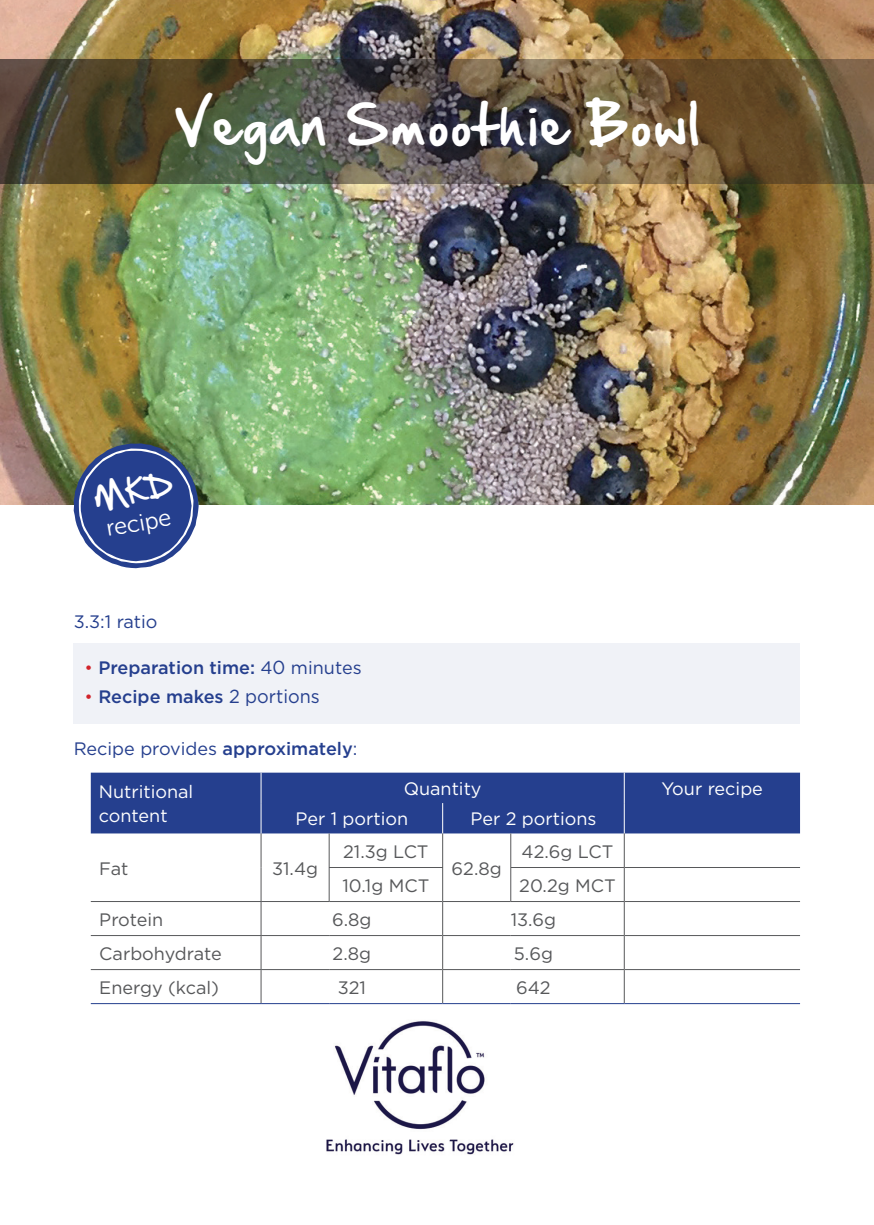
<style>
.page{position:relative;width:874px;height:1225px;background:#fff}
.page>*{position:absolute;margin:0;border:0;box-sizing:border-box;transform-origin:0 0}
.t1{font:48px "Hand Of Sean";letter-spacing:.05em;color:#fff}
.t2{font:23.8px "Museo Sans Rounded 300";color:#fff}
.t3{font:18px "Gotham";color:#57585a}
.t4{font:18px/24px "Gotham";color:#fff}
.t5{font:500 18px "Gotham";color:#253f8e}
.t6{font:18px "Gotham";color:#253f8e}
.s1{font-weight:300;color:#d1232a}
.s2{font-weight:400}
.s3{font-weight:400;font-size:18.8px}
.s4{font-weight:500}
</style>
<div class="page">
<img style="left:1px;top:0;width:872px;height:505px">
<div style="left:74px;top:644px;width:725px;height:80px;background:#f0f2f7"></div>
<img style="left:0;top:60px;width:873px;height:124px">
<div style="left:91px;top:772px;width:708px;height:61px;background:#253f8e"></div>
<hr style="left:260px;top:772px;width:1px;height:31px;background:#fff">
<hr style="left:623px;top:772px;width:1px;height:31px;background:#fff">
<hr style="left:260px;top:803px;width:1px;height:30px;background:#fff">
<hr style="left:442px;top:803px;width:1px;height:30px;background:#fff">
<hr style="left:623px;top:803px;width:1px;height:30px;background:#fff">
<hr style="left:260px;top:833px;width:1px;height:34px;background:#57585a">
<hr style="left:328px;top:833px;width:1px;height:34px;background:#57585a">
<hr style="left:442px;top:833px;width:1px;height:34px;background:#57585a">
<hr style="left:510px;top:833px;width:1px;height:34px;background:#57585a">
<hr style="left:623px;top:833px;width:1px;height:34px;background:#57585a">
<hr style="left:260px;top:867px;width:1px;height:34px;background:#57585a">
<hr style="left:328px;top:868px;width:1px;height:33px;background:#57585a">
<hr style="left:442px;top:868px;width:1px;height:33px;background:#57585a">
<hr style="left:510px;top:868px;width:1px;height:33px;background:#57585a">
<hr style="left:623px;top:868px;width:1px;height:33px;background:#57585a">
<hr style="left:260px;top:902px;width:1px;height:33px;background:#57585a">
<hr style="left:442px;top:902px;width:1px;height:33px;background:#57585a">
<hr style="left:623px;top:902px;width:1px;height:33px;background:#57585a">
<hr style="left:260px;top:936px;width:1px;height:33px;background:#57585a">
<hr style="left:442px;top:936px;width:1px;height:33px;background:#57585a">
<hr style="left:623px;top:936px;width:1px;height:33px;background:#57585a">
<hr style="left:260px;top:970px;width:1px;height:33px;background:#57585a">
<hr style="left:442px;top:970px;width:1px;height:33px;background:#57585a">
<hr style="left:623px;top:970px;width:1px;height:33px;background:#57585a">
<hr style="left:328px;top:867px;width:115px;height:1px;background:#57585a">
<hr style="left:510px;top:867px;width:114px;height:1px;background:#57585a">
<hr style="left:624px;top:867px;width:175px;height:1px;background:#57585a">
<hr style="left:91px;top:901px;width:170px;height:1px;background:#57585a">
<hr style="left:261px;top:901px;width:68px;height:1px;background:#57585a">
<hr style="left:329px;top:901px;width:113px;height:1px;background:#57585a">
<hr style="left:442px;top:901px;width:68px;height:1px;background:#57585a">
<hr style="left:510px;top:901px;width:114px;height:1px;background:#57585a">
<hr style="left:624px;top:901px;width:175px;height:1px;background:#57585a">
<hr style="left:91px;top:935px;width:170px;height:1px;background:#57585a">
<hr style="left:261px;top:935px;width:68px;height:1px;background:#57585a">
<hr style="left:329px;top:935px;width:113px;height:1px;background:#57585a">
<hr style="left:442px;top:935px;width:68px;height:1px;background:#57585a">
<hr style="left:510px;top:935px;width:114px;height:1px;background:#57585a">
<hr style="left:624px;top:935px;width:175px;height:1px;background:#57585a">
<hr style="left:91px;top:969px;width:170px;height:1px;background:#57585a">
<hr style="left:624px;top:969px;width:175px;height:1px;background:#57585a">
<hr style="left:261px;top:969px;width:68px;height:1px;background:#57585a">
<hr style="left:329px;top:969px;width:113px;height:1px;background:#57585a">
<hr style="left:442px;top:969px;width:68px;height:1px;background:#57585a">
<hr style="left:510px;top:969px;width:114px;height:1px;background:#57585a">
<hr style="left:91px;top:1003px;width:170px;height:1px;background:#253f8e">
<hr style="left:261px;top:1003px;width:68px;height:1px;background:#253f8e">
<hr style="left:329px;top:1003px;width:113px;height:1px;background:#253f8e">
<hr style="left:442px;top:1003px;width:68px;height:1px;background:#253f8e">
<hr style="left:510px;top:1003px;width:114px;height:1px;background:#253f8e">
<hr style="left:624px;top:1003px;width:175px;height:1px;background:#253f8e">
<img style="left:326px;top:1021px;width:188px;height:134px">
<svg style="left:74px;top:443px;width:124px;height:125px;background:#4f6397"></svg>
<p class="t1" style="left:174px;top:82px;width:526px">Vegan Smoothie Bowl</p>
<p class="t2" style="left:104px;top:516px;width:67px;rotate:-10deg">recipe</p>
<p class="t6" style="left:74px;top:610px;width:85px">3.3:1 ratio</p>
<p class="t5" style="left:85px;top:656px;width:278px"><span class="s1">•</span> Preparation time: <span class="s2">4</span><span class="s3">0</span> <span class="s2">minutes</span></p>
<p class="t5" style="left:85px;top:684px;width:237px"><span class="s1">•</span> Recipe makes <span class="s3">2 portions</span></p>
<p class="t6" style="left:74px;top:736px;width:285px">Recipe provides <span class="s4">approximately</span>:</p>
<p class="t4" style="left:99px;top:779px;width:96px">Nutritional content</p>
<p class="t4" style="left:403px;top:776px;width:79px">Quantity</p>
<p class="t4" style="left:661px;top:776px;width:103px">Your recipe</p>
<p class="t4" style="left:295px;top:806px;width:114px">Per 1 portion</p>
<p class="t4" style="left:470px;top:806px;width:128px">Per 2 portions</p>
<p class="t3" style="left:99px;top:857px;width:30px">Fat</p>
<p class="t3" style="left:272px;top:857px;width:47px">31.4g</p>
<p class="t3" style="left:343px;top:839px;width:87px">21.3g LCT</p>
<p class="t3" style="left:521px;top:839px;width:93px">42.6g LCT</p>
<p class="t3" style="left:451px;top:857px;width:52px">62.8g</p>
<p class="t3" style="left:342px;top:874px;width:88px">10.1g MCT</p>
<p class="t3" style="left:519px;top:874px;width:98px">20.2g MCT</p>
<p class="t3" style="left:99px;top:908px;width:66px">Protein</p>
<p class="t3" style="left:332px;top:908px;width:41px">6.8g</p>
<p class="t3" style="left:510px;top:908px;width:47px">13.6g</p>
<p class="t3" style="left:99px;top:942px;width:124px">Carbohydrate</p>
<p class="t3" style="left:332px;top:942px;width:40px">2.8g</p>
<p class="t3" style="left:513px;top:942px;width:41px">5.6g</p>
<p class="t3" style="left:99px;top:976px;width:121px">Energy (kcal)</p>
<p class="t3" style="left:337px;top:976px;width:30px">321</p>
<p class="t3" style="left:516px;top:976px;width:36px">642</p>
</div>
